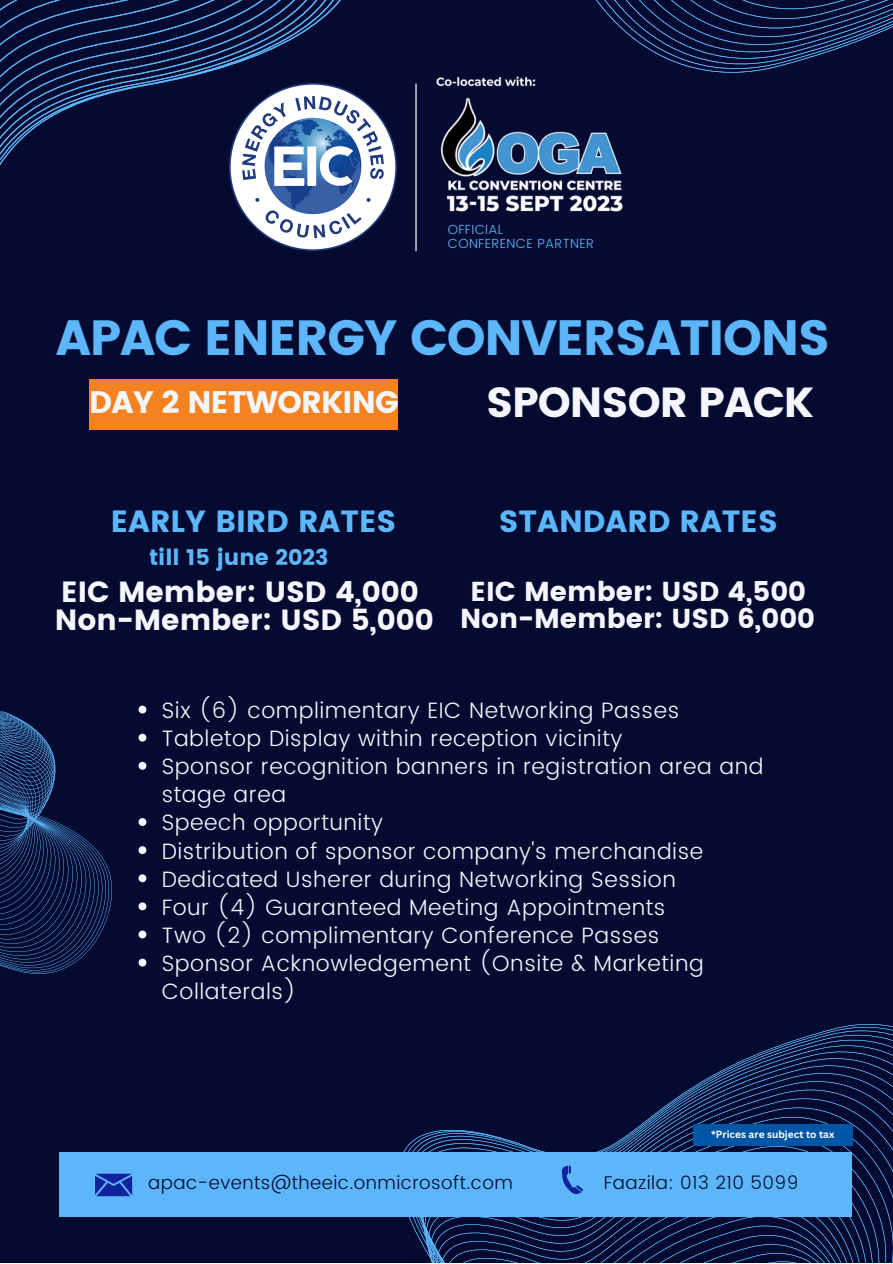
<style>
.page{position:relative;width:893px;height:1264px;background:#fff}
.page>*{position:absolute;margin:0;border:0;box-sizing:border-box;transform-origin:0 0}
.t1{font:49.35px "Poppins";letter-spacing:-.025em;color:#5cb6f9}
.t2{font:42px "Poppins";letter-spacing:-.025em;color:#f4f6fc}
.t3{font:31.05px "Poppins";letter-spacing:-.025em;color:#f4f6fc}
.t4{font:30.6px "Poppins";color:#5cb6f9}
.t5{font:29.1px "Poppins";color:#f4f6fc}
.t6{font:27.3px "Poppins";color:#f4f6fc}
.t7{font:300 22.2px/28px "Poppins";letter-spacing:.025em;color:#f4f6fc}
.t8{font:22.2px "Poppins";color:#5cb6f9}
.t9{font:300 18.45px "Poppins";letter-spacing:.025em;color:#050a30}
.t10{font:300 13.2px "Poppins";letter-spacing:.025em;color:#5cb6f9}
.t11{font:700 10.2px "Canva Sans";color:#fff}
</style>
<div class="page">
<div style="left:0;top:0;width:892px;height:1262px;background:#050a30"></div>
<svg style="left:0;top:0;width:417px;height:770px"></svg>
<svg style="left:596px;top:0;width:296px;height:73px"></svg>
<div style="left:89px;top:379px;width:309px;height:50px;background:#f58220"></div>
<svg style="left:0;top:711px;width:113px;height:263px"></svg>
<svg style="left:138px;top:705px;width:8px;height:8px"></svg>
<svg style="left:138px;top:733px;width:8px;height:8px"></svg>
<svg style="left:138px;top:761px;width:8px;height:8px"></svg>
<svg style="left:138px;top:818px;width:8px;height:8px"></svg>
<svg style="left:138px;top:846px;width:8px;height:8px"></svg>
<svg style="left:138px;top:874px;width:8px;height:8px"></svg>
<svg style="left:138px;top:902px;width:8px;height:8px"></svg>
<svg style="left:138px;top:930px;width:8px;height:8px"></svg>
<svg style="left:138px;top:958px;width:8px;height:8px"></svg>
<div style="left:60px;top:1152px;width:791px;height:64px;background:#5cb6f9"></div>
<svg style="left:396px;top:1024px;width:496px;height:238px"></svg>
<hr style="left:415px;top:84px;width:1px;height:167px;background:#fff">
<img style="left:229px;top:84px;width:167px;height:166px">
<img style="left:413px;top:87px;width:202px;height:102px">
<img style="left:422px;top:76px;width:127px;height:33px">
<img style="left:438px;top:155px;width:185px;height:57px">
<svg style="left:95px;top:1173px;width:37px;height:23px"></svg>
<svg style="left:561px;top:1165px;width:22px;height:29px"></svg>
<div style="left:693px;top:1123px;width:159px;height:22px;background:#0055a4"></div>
<p class="t10" style="left:448px;top:221px;width:57px">OFFICIAL</p>
<p class="t10" style="left:448px;top:235px;width:148px">CONFERENCE PARTNER</p>
<p class="t1" style="left:56px;top:309px;width:775px">APAC ENERGY CONVERSATIONS</p>
<p class="t3" style="left:89px;top:383px;width:311px">DAY 2 NETWORKING</p>
<p class="t2" style="left:486px;top:378px;width:329px">SPONSOR PACK</p>
<p class="t4" style="left:111px;top:504px;width:287px">EARLY BIRD RATES</p>
<p class="t8" style="left:149px;top:544px;width:181px">till 15 june 2023</p>
<p class="t5" style="left:61px;top:575px;width:359px">EIC Member: USD 4,000</p>
<p class="t5" style="left:55px;top:603px;width:380px">Non-Member: USD 5,000</p>
<p class="t4" style="left:499px;top:504px;width:280px">STANDARD RATES</p>
<p class="t6" style="left:470px;top:575px;width:337px">EIC Member: USD 4,500</p>
<p class="t6" style="left:460px;top:602px;width:356px">Non-Member: USD 6,000</p>
<p class="t7" style="left:162px;top:696px;width:519px">Six (6) complimentary EIC Networking Passes</p>
<p class="t7" style="left:162px;top:724px;width:462px">Tabletop Display within reception vicinity</p>
<p class="t7" style="left:162px;top:752px;width:603px">Sponsor recognition banners in registration area and stage area</p>
<p class="t7" style="left:162px;top:808px;width:223px">Speech opportunity</p>
<p class="t7" style="left:162px;top:836px;width:543px">Distribution of sponsor company's merchandise</p>
<p class="t7" style="left:162px;top:865px;width:515px">Dedicated Usherer during Networking Session</p>
<p class="t7" style="left:162px;top:893px;width:505px">Four (4) Guaranteed Meeting Appointments</p>
<p class="t7" style="left:162px;top:921px;width:499px">Two (2) complimentary Conference Passes</p>
<p class="t7" style="left:162px;top:949px;width:543px">Sponsor Acknowledgement (Onsite &amp; Marketing<br>Collaterals)</p>
<p class="t11" style="left:711px;top:1127px;width:125px">*Prices are subject to tax</p>
<p class="t9" style="left:148px;top:1171px;width:366px">apac-events@theeic.onmicrosoft.com</p>
<p class="t9" style="left:604px;top:1171px;width:196px">Faazila: 013 210 5099</p>
</div>
